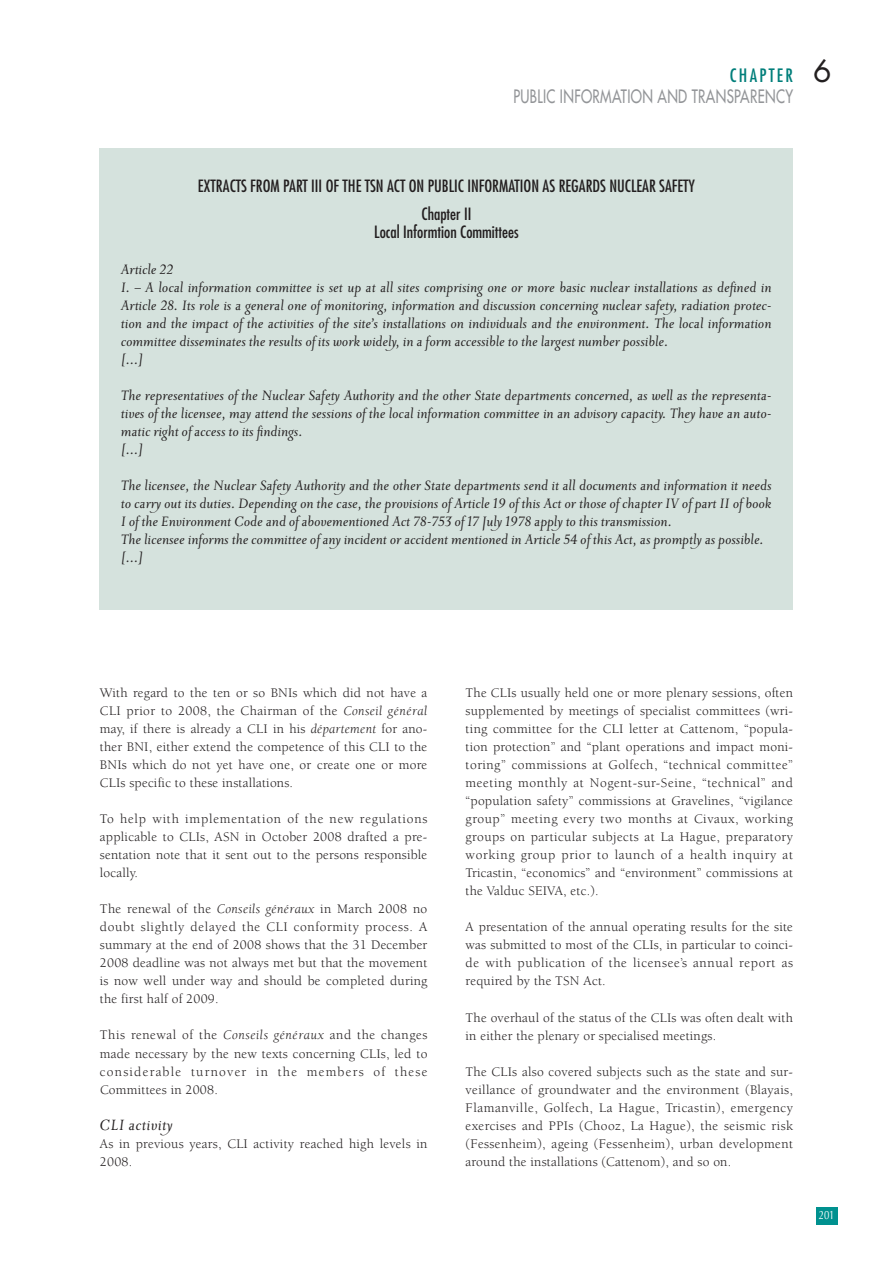
<style>
.page{position:relative;width:893px;height:1263px;background:#fff}
.page>*{position:absolute;margin:0;border:0;box-sizing:border-box;transform-origin:0 0}
.t1{font:30px "Futura";color:#231f20}
.t2{font:18px "Futura";letter-spacing:.025em;color:#939598;scale:.75 1}
.t3{font:italic 18px "Priori Ser Reg";letter-spacing:.025em;color:#231f20}
.t4{font:condensed 18px "Futura";letter-spacing:.13em;color:#007e7a}
.t5{font:italic 16.5px/18px "Priori Ser Reg";color:#231f20}
.t6{font:condensed 16.5px/27.5px "Futura";color:#231f20;text-align:center}
.t7{font:13.5px/18px "Berkeley";letter-spacing:.015em;color:#231f20;text-align:justify}
.t8{font:12px "Optima";color:#fff;scale:.8 1}
.s1{font-style:italic}
</style>
<div class="page">
<div style="left:816px;top:1208px;width:22px;height:17px;background:#00918f"></div>
<div style="left:100px;top:149px;width:693px;height:461px;background:#d5e2dd"></div>
<h2 class="t4" style="left:730px;top:67px;width:65px">CHAPTER</h2>
<h2 class="t2" style="left:513px;top:87px;width:374px">PUBLIC INFORMATION AND TRANSPARENCY</h2>
<h1 class="t1" style="left:813px;top:57px;width:20px">6</h1>
<p class="t6" style="left:198px;top:173px;width:499px">EXTRACTS FROM PART III OF THE TSN ACT ON PUBLIC INFORMATION AS REGARDS NUCLEAR SAFETY<br>Chapter II</p>
<p class="t6" style="left:374px;top:219px;width:146px">Local Informtion Committees</p>
<p class="t5" style="left:121px;top:259px;width:652px">Article 22<br>I. – A local information committee is set up at all sites comprising one or more basic nuclear installations as defined in Article 28. Its role is a general one of monitoring, information and discussion concerning nuclear safety, radiation protec&shy;tion and the impact of the activities of the site’s installations on individuals and the environment. The local information committee disseminates the results of its work widely, in a form accessible to the largest number possible.<br>[…]</p>
<p class="t5" style="left:121px;top:385px;width:652px">The representatives of the Nuclear Safety Authority and the other State departments concerned, as well as the representa&shy;tives of the licensee, may attend the sessions of the local information committee in an advisory capacity. They have an auto&shy;matic right ofaccess to its findings.<br>[…]</p>
<p class="t5" style="left:121px;top:475px;width:652px">The licensee, the Nuclear Safety Authority and the other State departments send it all documents and information it needs to carry out its duties. Depending on the case, the provisions of Article 19 of this Act or those of chapter IV of part II of book I of the Environment Code and ofabovementioned Act 78-753 of 17 July 1978 apply to this transmission.<br>The licensee informs the committee ofany incident or accident mentioned in Article 54 of this Act, as promptly as possible. […]</p>
<p class="t7" style="left:100px;top:685px;width:329px">With regard to the ten or so BNIs which did not have a CLI prior to 2008, the Chairman of the <span class="s1">Conseil général </span>may, if there is already a CLI in his <span class="s1">département</span> for ano&shy;ther BNI, either extend the competence of this CLI to the BNIs which do not yet have one, or create one or more CLIs specific to these installations.</p>
<p class="t7" style="left:100px;top:811px;width:329px">To help with implementation of the new regulations applicable to CLIs, ASN in October 2008 drafted a pre&shy;sentation note that it sent out to the persons responsible locally.</p>
<p class="t7" style="left:100px;top:901px;width:329px">The renewal of the <span class="s1">Conseils généraux</span> in March 2008 no doubt slightly delayed the CLI conformity process. A summary at the end of 2008 shows that the 31 December 2008 deadline was not always met but that the movement is now well under way and should be completed during the first half of 2009.</p>
<p class="t7" style="left:100px;top:1027px;width:329px">This renewal of the <span class="s1">Conseils généraux</span> and the changes made necessary by the new texts concerning CLIs, led to considerable turnover in the members of these Committees in 2008.</p>
<h2 class="t3" style="left:100px;top:1113px;width:75px">CLI activity</h2>
<p class="t7" style="left:100px;top:1136px;width:329px">As in previous years, CLI activity reached high levels in<br>2008.</p>
<p class="t7" style="left:466px;top:685px;width:329px">The CLIs usually held one or more plenary sessions, often supplemented by meetings of specialist committees (wri&shy;ting committee for the CLI letter at Cattenom, “popula&shy;tion protection” and “plant operations and impact moni&shy;toring” commissions at Golfech, “technical committee” meeting monthly at Nogent-sur-Seine, “technical” and “population safety” commissions at Gravelines, “vigilance group” meeting every two months at Civaux, working groups on particular subjects at La Hague, preparatory working group prior to launch of a health inquiry at Tricastin, “economics” and “environment” commissions at the Valduc SEIVA, etc.).</p>
<p class="t7" style="left:466px;top:919px;width:329px">A presentation of the annual operating results for the site was submitted to most of the CLIs, in particular to coinci&shy;de with publication of the licensee’s annual report as required by the TSN Act.</p>
<p class="t7" style="left:466px;top:1009px;width:329px">The overhaul of the status of the CLIs was often dealt with in either the plenary or specialised meetings.</p>
<p class="t7" style="left:466px;top:1064px;width:329px">The CLIs also covered subjects such as the state and sur&shy;veillance of groundwater and the environment (Blayais, Flamanville, Golfech, La Hague, Tricastin), emergency exercises and PPIs (Chooz, La Hague), the seismic risk (Fessenheim), ageing (Fessenheim), urban development around the installations (Cattenom), and so on.</p>
<p class="t8" style="left:819px;top:1210px;width:21px">201</p>
</div>
